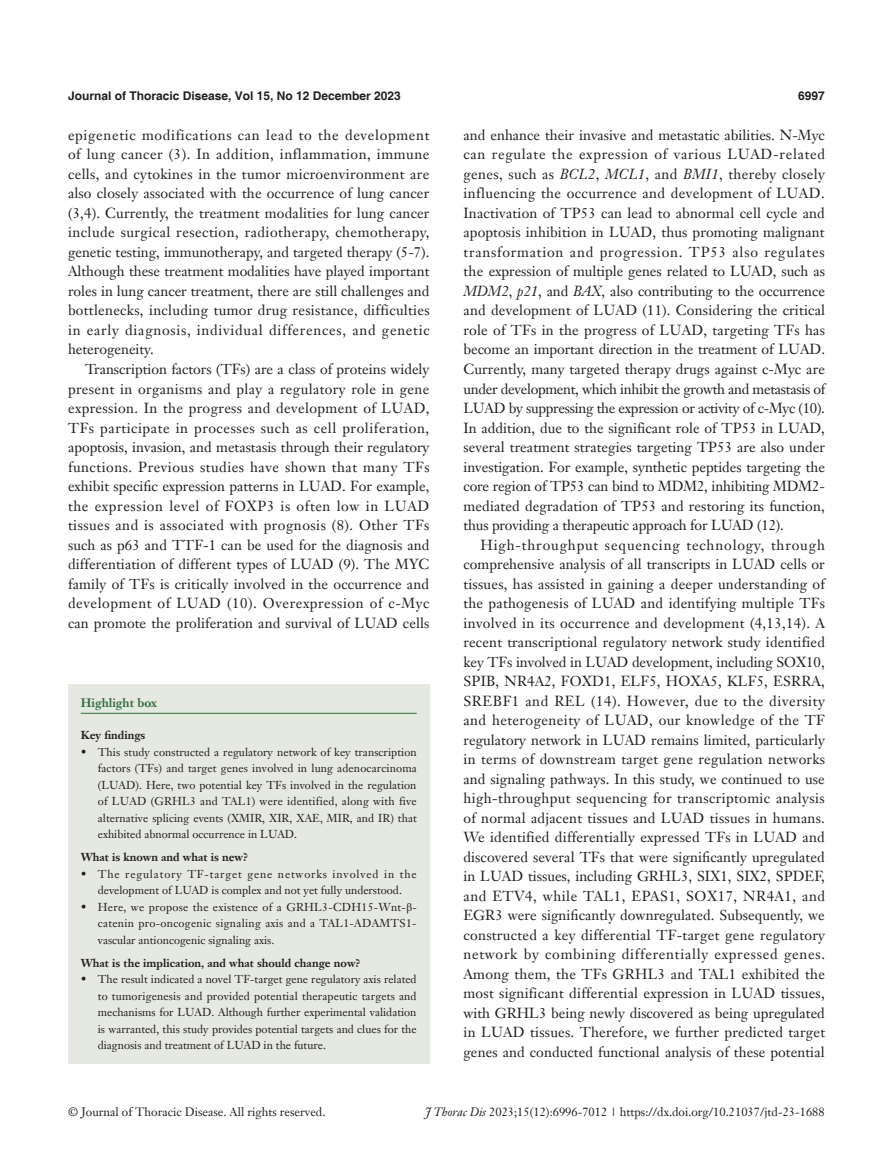
<style>
.page{position:relative;width:893px;height:1170px;background:#fff}
.page>*{position:absolute;margin:0;border:0;box-sizing:border-box;transform-origin:0 0}
.t1{font:14.25px/19.5px "Janson Text LT";letter-spacing:.005em;color:#231f20;text-align:justify}
.t2{font:12px "Janson Text LT";color:#231f20}
.t3{font:700 12px "Helvetica";color:#231f20}
.Cite{font:700 12px "Janson Text LT";color:#30703e}
.box-zhengwen{font:11.25px/16.5px "Janson Text LT";color:#231f20;text-align:justify}
.box-biaoti-1_5mm{font:700 11.25px "Janson Text LT";color:#231f20}
.box-biaoti{font:700 11.25px "Janson Text LT";color:#231f20}
.s1{font-family:"Times New Roman"}
.s2{font-style:italic}
</style>
<div class="page">
<div style="left:68px;top:683px;width:361px;height:380px;background:#e5e9e1"></div>
<hr style="left:81px;top:712px;width:336px;height:1px;background:#30703e">
<p class="t3" style="left:68px;top:88px;width:334px">Journal of Thoracic Disease, Vol 15, No 12 December 2023</p>
<p class="t3" style="left:798px;top:88px;width:28px">6997</p>
<p class="t1" style="left:68px;top:125px;width:363px">epigenetic modifications can lead to the development of lung cancer (3). In addition, inflammation, immune cells, and cytokines in the tumor microenvironment are also closely associated with the occurrence of lung cancer (3,4). Currently, the treatment modalities for lung cancer include surgical resection, radiotherapy, chemotherapy, genetic testing, immunotherapy, and targeted therapy (5-7).<br>Although these treatment modalities have played important roles in lung cancer treatment, there are still challenges and bottlenecks, including tumor drug resistance, difficulties in early diagnosis, individual differences, and genetic heterogeneity.</p>
<p class="t1" style="left:68px;top:359px;width:363px;text-indent:17px">Transcription factors (TFs) are a class of proteins widely present in organisms and play a regulatory role in gene expression. In the progress and development of LUAD, TFs participate in processes such as cell proliferation, apoptosis, invasion, and metastasis through their regulatory functions. Previous studies have shown that many TFs exhibit specific expression patterns in LUAD. For example, the expression level of FOXP3 is often low in LUAD tissues and is associated with prognosis (8). Other TFs such as p63 and TTF-1 can be used for the diagnosis and differentiation of different types of LUAD (9). The MYC family of TFs is critically involved in the occurrence and development of LUAD (10). Overexpression of c-Myc can promote the proliferation and survival of LUAD cells</p>
<p class="Cite" style="left:81px;top:695px;width:78px">Highlight box</p>
<p class="box-biaoti" style="left:81px;top:728px;width:66px">Key findings</p>
<p class="box-zhengwen" style="left:98px;top:743px;width:321px;text-indent:-17px">• This study constructed a regulatory network of key transcription factors (TFs) and target genes involved in lung adenocarcinoma (LUAD). Here, two potential key TFs involved in the regulation of LUAD (GRHL3 and TAL1) were identified, along with five alternative splicing events (XMIR, XIR, XAE, MIR, and IR) that exhibited abnormal occurrence in LUAD.</p>
<p class="box-biaoti-1_5mm" style="left:81px;top:850px;width:169px">What is known and what is new?</p>
<p class="box-zhengwen" style="left:81px;top:865px;width:337px;text-align:center">• The regulatory TF-target gene networks involved in the development of LUAD is complex and not yet fully understood.</p>
<p class="box-zhengwen" style="left:98px;top:898px;width:320px;text-indent:-17px">• Here, we propose the existence of a GRHL3-CDH15-Wnt-<span class="s1">β&shy;</span>catenin pro-oncogenic signaling axis and a TAL1-ADAMTS1- vascular antioncogenic signaling axis.</p>
<p class="box-biaoti-1_5mm" style="left:81px;top:955px;width:281px">What is the implication, and what should change now?</p>
<p class="box-zhengwen" style="left:98px;top:970px;width:320px;text-indent:-17px">• The result indicated a novel TF-target gene regulatory axis related to tumorigenesis and provided potential therapeutic targets and mechanisms for LUAD. Although further experimental validation is warranted, this study provides potential targets and clues for the diagnosis and treatment of LUAD in the future.</p>
<p class="t1" style="left:463px;top:125px;width:363px">and enhance their invasive and metastatic abilities. N-Myc can regulate the expression of various LUAD-related genes, such as <span class="s2">BCL2</span>, <span class="s2">MCL1</span>, and <span class="s2">BMI1</span>, thereby closely influencing the occurrence and development of LUAD.<br>Inactivation of TP53 can lead to abnormal cell cycle and apoptosis inhibition in LUAD, thus promoting malignant transformation and progression. TP53 also regulates the expression of multiple genes related to LUAD, such as <span class="s2">MDM2</span>, <span class="s2">p21</span>, and <span class="s2">BAX</span>, also contributing to the occurrence and development of LUAD (11). Considering the critical role of TFs in the progress of LUAD, targeting TFs has become an important direction in the treatment of LUAD.<br>Currently, many targeted therapy drugs against c-Myc are under development, which inhibit the growth and metastasis of LUAD by suppressing the expression or activity of c-Myc (10).<br>In addition, due to the significant role of TP53 in LUAD, several treatment strategies targeting TP53 are also under investigation. For example, synthetic peptides targeting the core region of TP53 can bind to MDM2, inhibiting MDM2- mediated degradation of TP53 and restoring its function, thus providing a therapeutic approach for LUAD (12).</p>
<p class="t1" style="left:463px;top:534px;width:363px;text-indent:17px">High-throughput sequencing technology, through comprehensive analysis of all transcripts in LUAD cells or tissues, has assisted in gaining a deeper understanding of the pathogenesis of LUAD and identifying multiple TFs involved in its occurrence and development (4,13,14). A recent transcriptional regulatory network study identified key TFs involved in LUAD development, including SOX10, SPIB, NR4A2, FOXD1, ELF5, HOXA5, KLF5, ESRRA, SREBF1 and REL (14). However, due to the diversity and heterogeneity of LUAD, our knowledge of the TF regulatory network in LUAD remains limited, particularly in terms of downstream target gene regulation networks and signaling pathways. In this study, we continued to use high-throughput sequencing for transcriptomic analysis of normal adjacent tissues and LUAD tissues in humans.<br>We identified differentially expressed TFs in LUAD and discovered several TFs that were significantly upregulated in LUAD tissues, including GRHL3, SIX1, SIX2, SPDEF, and ETV4, while TAL1, EPAS1, SOX17, NR4A1, and EGR3 were significantly downregulated. Subsequently, we constructed a key differential TF-target gene regulatory network by combining differentially expressed genes.<br>Among them, the TFs GRHL3 and TAL1 exhibited the most significant differential expression in LUAD tissues, with GRHL3 being newly discovered as being upregulated in LUAD tissues. Therefore, we further predicted target genes and conducted functional analysis of these potential</p>
<p class="t2" style="left:68px;top:1104px;width:259px">© Journal of Thoracic Disease. All rights reserved.</p>
<p class="t2" style="left:425px;top:1104px;width:401px"><span class="s2">J Thorac Dis</span> 2023;15(12):6996-7012 | https://dx.doi.org/10.21037/jtd-23-1688</p>
</div>
